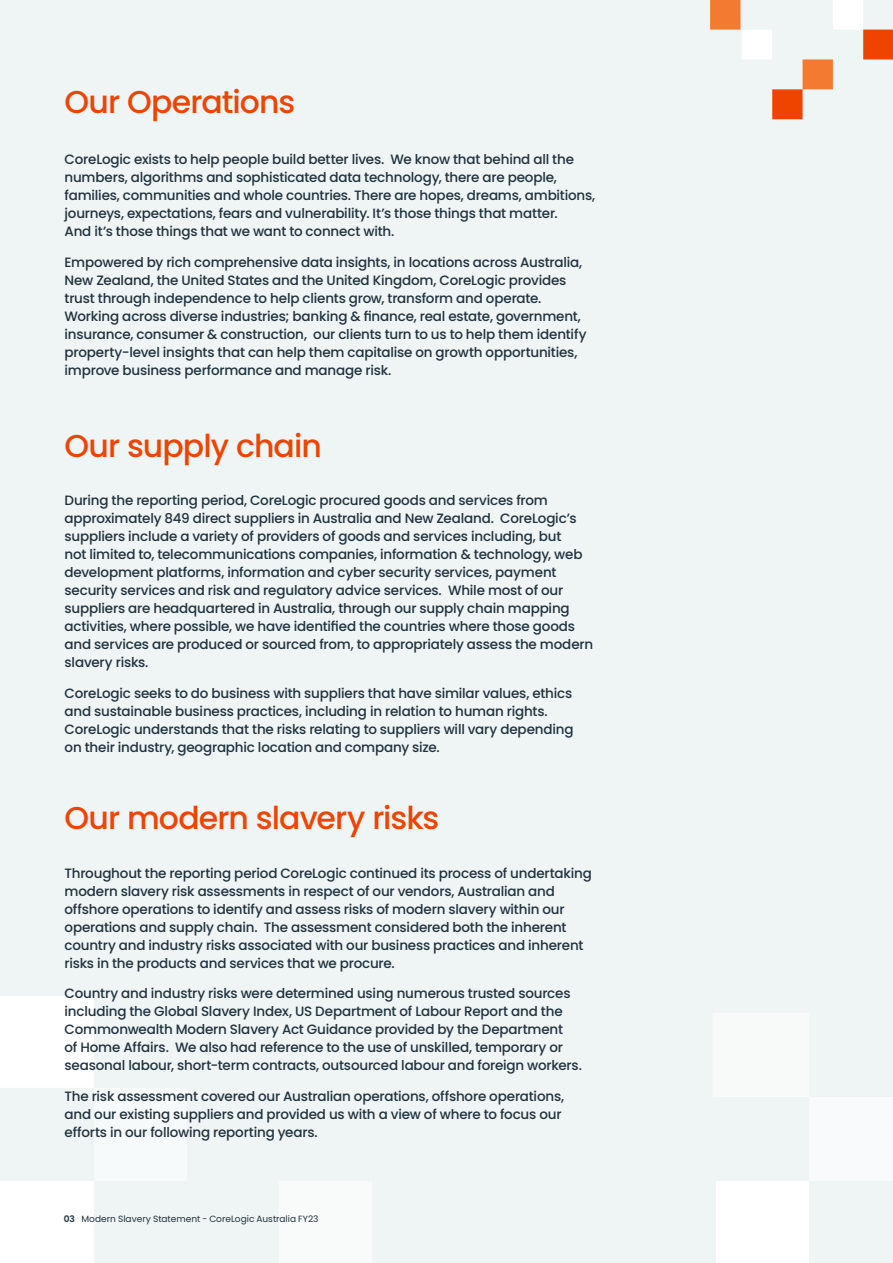
<style>
.page{position:relative;width:893px;height:1263px;background:#eff4f5}
.page>*{position:absolute;margin:0;border:0;box-sizing:border-box;transform-origin:0 0}
.Subheading_-_front{font:500 31.5px "Poppins";letter-spacing:-.03em;color:#ef4400}
.Body_Copy_1{font:500 13.5px/18px "Poppins";letter-spacing:-.015em;color:#1f323e}
.Body_Copy_1-2{font:9px "Poppins";letter-spacing:.005em;color:#1f323e}
.s1{font-weight:600}
</style>
<div class="page">
<div style="left:94px;top:1088px;width:93px;height:93px;background:#f7fafa"></div>
<div style="left:0;top:1181px;width:94px;height:82px;background:#fff"></div>
<div style="left:0;top:996px;width:94px;height:92px;background:#fff"></div>
<div style="left:716px;top:1181px;width:93px;height:82px;background:#fff"></div>
<div style="left:713px;top:1013px;width:96px;height:84px;background:#f8fafa"></div>
<div style="left:803px;top:59px;width:30px;height:30px;background:#f27a31;border:2px solid #f27a31"></div>
<div style="left:741px;top:30px;width:31px;height:29px;background:#fff"></div>
<div style="left:864px;top:31px;width:28px;height:27px;background:#ef4400"></div>
<div style="left:863px;top:30px;width:30px;height:29px;border:2px solid #ef4400"></div>
<div style="left:772px;top:89px;width:31px;height:30px;background:#ef4400;border:2px solid #ef4400"></div>
<div style="left:711px;top:1px;width:28px;height:27px;background:#f27a31"></div>
<div style="left:710px;top:0;width:30px;height:30px;border:2px solid #f27a31"></div>
<div style="left:834px;top:1px;width:28px;height:27px;background:#fff"></div>
<div style="left:833px;top:0;width:30px;height:30px;border:2px solid #fff"></div>
<p class="Subheading_-_front" style="left:65px;top:84px;width:232px">Our Operations</p>
<p class="Body_Copy_1" style="left:65px;top:150px;width:532px">CoreLogic exists to help people build better lives. We know that behind all the numbers, algorithms and sophisticated data technology, there are people, families, communities and whole countries. There are hopes, dreams, ambitions, journeys, expectations, fears and vulnerability. It’s those things that matter.<br>And it’s those things that we want to connect with.</p>
<p class="Body_Copy_1" style="left:65px;top:253px;width:523px">Empowered by rich comprehensive data insights, in locations across Australia, New Zealand, the United States and the United Kingdom, CoreLogic provides trust through independence to help clients grow, transform and operate.<br>Working across diverse industries; banking &amp; finance, real estate, government, insurance, consumer &amp; construction, our clients turn to us to help them identify property-level insights that can help them capitalise on growth opportunities, improve business performance and manage risk.</p>
<p class="Subheading_-_front" style="left:65px;top:428px;width:259px">Our supply chain</p>
<p class="Body_Copy_1" style="left:65px;top:492px;width:530px">During the reporting period, CoreLogic procured goods and services from approximately 849 direct suppliers in Australia and New Zealand. CoreLogic’s suppliers include a variety of providers of goods and services including, but<br>not limited to, telecommunications companies, information &amp; technology, web development platforms, information and cyber security services, payment security services and risk and regulatory advice services. While most of our suppliers are headquartered in Australia, through our supply chain mapping activities, where possible, we have identified the countries where those goods and services are produced or sourced from, to appropriately assess the modern slavery risks.</p>
<p class="Body_Copy_1" style="left:65px;top:684px;width:510px">CoreLogic seeks to do business with suppliers that have similar values, ethics and sustainable business practices, including in relation to human rights.<br>CoreLogic understands that the risks relating to suppliers will vary depending on their industry, geographic location and company size.</p>
<p class="Subheading_-_front" style="left:65px;top:800px;width:376px">Our modern slavery risks</p>
<p class="Body_Copy_1" style="left:65px;top:864px;width:529px">Throughout the reporting period CoreLogic continued its process of undertaking modern slavery risk assessments in respect of our vendors, Australian and offshore operations to identify and assess risks of modern slavery within our operations and supply chain. The assessment considered both the inherent country and industry risks associated with our business practices and inherent risks in the products and services that we procure.</p>
<p class="Body_Copy_1" style="left:65px;top:985px;width:519px">Country and industry risks were determined using numerous trusted sources including the Global Slavery Index, US Department of Labour Report and the Commonwealth Modern Slavery Act Guidance provided by the Department<br>of Home Affairs. We also had reference to the use of unskilled, temporary or seasonal labour, short-term contracts, outsourced labour and foreign workers.</p>
<p class="Body_Copy_1" style="left:65px;top:1087px;width:501px">The risk assessment covered our Australian operations, offshore operations, and our existing suppliers and provided us with a view of where to focus our efforts in our following reporting years.</p>
<p class="Body_Copy_1-2" style="left:64px;top:1214px;width:256px"><span class="s1">03</span> Modern Slavery Statement - CoreLogic Australia FY23</p>
</div>
